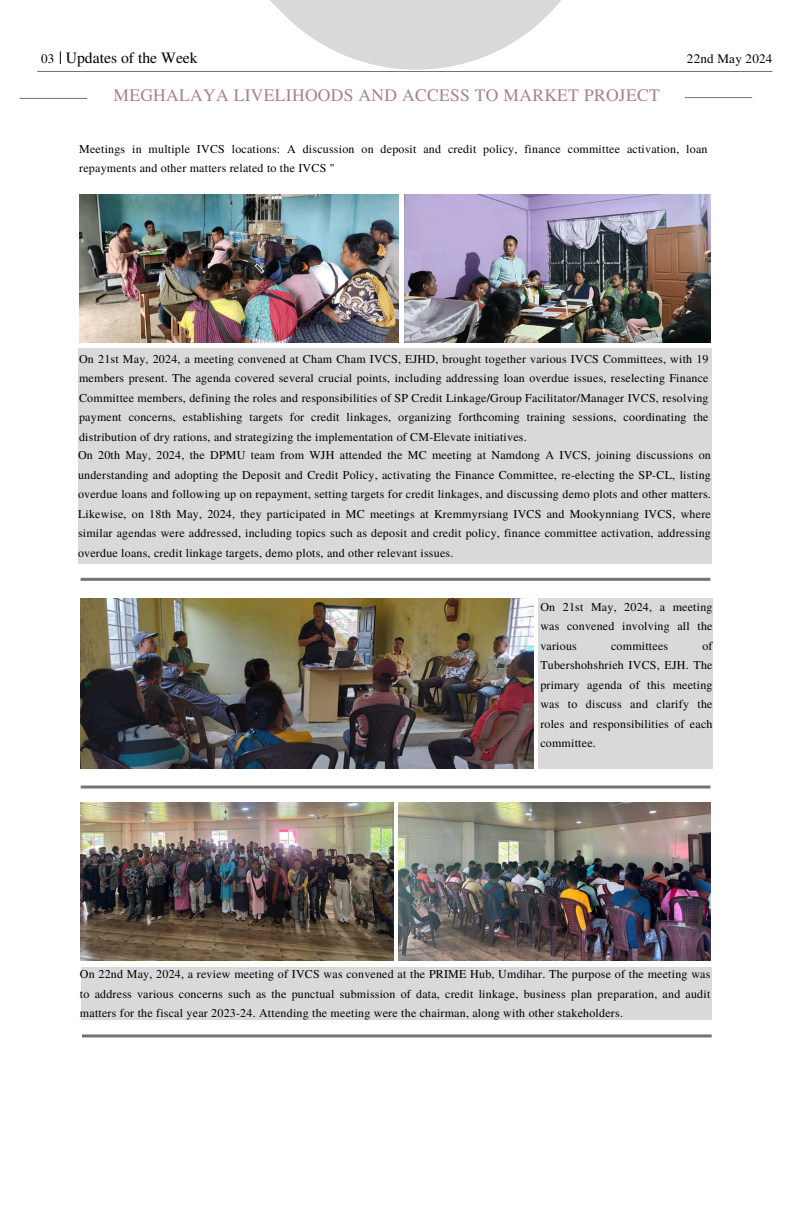
<style>
.page{position:relative;width:792px;height:1224px;background:#fff}
.page>*{position:absolute;margin:0;border:0;box-sizing:border-box;transform-origin:0 0}
.t1{font:17.5px "Te X Gyre Termes";letter-spacing:.015em;color:#a88484}
.t2{font:15.7px "Te X Gyre Termes";color:#000}
.t3{font:13.1px "Te X Gyre Termes";letter-spacing:.015em;color:#000}
.t4{font:12px/19.5px "Te X Gyre Termes";letter-spacing:.015em;color:#000;text-align:justify}
</style>
<div class="page">
<svg style="left:60px;top:51px;width:1px;height:13px"></svg>
<hr style="left:37px;top:71px;width:735px;height:1px;background:#737373">
<svg style="left:270px;top:0;width:291px;height:70px"></svg>
<hr style="left:20px;top:98px;width:67px;height:1px;background:#737373">
<hr style="left:685px;top:97px;width:67px;height:1px;background:#737373">
<div style="left:78px;top:447px;width:634px;height:117px;background:#d9d9d9"></div>
<img style="left:79px;top:194px;width:320px;height:148px">
<img style="left:81px;top:599px;width:453px;height:170px">
<div style="left:538px;top:599px;width:175px;height:170px;background:#d9d9d9"></div>
<img style="left:81px;top:803px;width:312px;height:158px">
<img style="left:399px;top:803px;width:312px;height:158px">
<div style="left:81px;top:967px;width:631px;height:53px;background:#d9d9d9"></div>
<img style="left:404px;top:194px;width:307px;height:148px">
<div style="left:78px;top:348px;width:634px;height:103px;background:#d9d9d9"></div>
<hr style="left:82px;top:1034px;width:630px;height:3px;background:#737373">
<hr style="left:81px;top:786px;width:629px;height:3px;background:#737373">
<hr style="left:81px;top:578px;width:629px;height:3px;background:#737373">
<h1 class="t3" style="left:41px;top:49px;width:15px">03</h1>
<p class="t2" style="left:66px;top:46px;width:134px">Updates of the Week</p>
<p class="t3" style="left:687px;top:49px;width:87px">22nd May 2024</p>
<p class="t1" style="left:113px;top:82px;width:548px">MEGHALAYA LIVELIHOODS AND ACCESS TO MARKET PROJECT</p>
<p class="t4" style="left:79px;top:139px;width:630px">Meetings in multiple IVCS locations: A discussion on deposit and credit policy, finance committee activation, loan repayments and other matters related to the IVCS "</p>
<p class="t4" style="left:79px;top:348px;width:631px">On 21st May, 2024, a meeting convened at Cham Cham IVCS, EJHD, brought together various IVCS Committees, with 19 members present. The agenda covered several crucial points, including addressing loan overdue issues, reselecting Finance Committee members, defining the roles and responsibilities of SP Credit Linkage/Group Facilitator/Manager IVCS, resolving payment concerns, establishing targets for credit linkages, organizing forthcoming training sessions, coordinating the distribution of dry rations, and strategizing the implementation of CM-Elevate initiatives.</p>
<p class="t4" style="left:78px;top:445px;width:634px">On 20th May, 2024, the DPMU team from WJH attended the MC meeting at Namdong A IVCS, joining discussions on understanding and adopting the Deposit and Credit Policy, activating the Finance Committee, re-electing the SP-CL, listing overdue loans and following up on repayment, setting targets for credit linkages, and discussing demo plots and other matters.<br>Likewise, on 18th May, 2024, they participated in MC meetings at Kremmyrsiang IVCS and Mookynniang IVCS, where similar agendas were addressed, including topics such as deposit and credit policy, finance committee activation, addressing overdue loans, credit linkage targets, demo plots, and other relevant issues.</p>
<p class="t4" style="left:540px;top:596px;width:174px">On 21st May, 2024, a meeting was convened involving all the various</p>
<p class="t4" style="left:540px;top:635px;width:174px;text-indent:162px">of Tubershohshrieh IVCS, EJH. The primary agenda of this meeting was to discuss and clarify the roles and responsibilities of each committee.</p>
<p class="t4" style="left:611px;top:635px;width:59px">committees</p>
<p class="t4" style="left:80px;top:964px;width:632px">On 22nd May, 2024, a review meeting of IVCS was convened at the PRIME Hub, Umdihar. The purpose of the meeting was to address various concerns such as the punctual submission of data, credit linkage, business plan preparation, and audit matters for the fiscal year 2023-24. Attending the meeting were the chairman, along with other stakeholders.</p>
</div>
